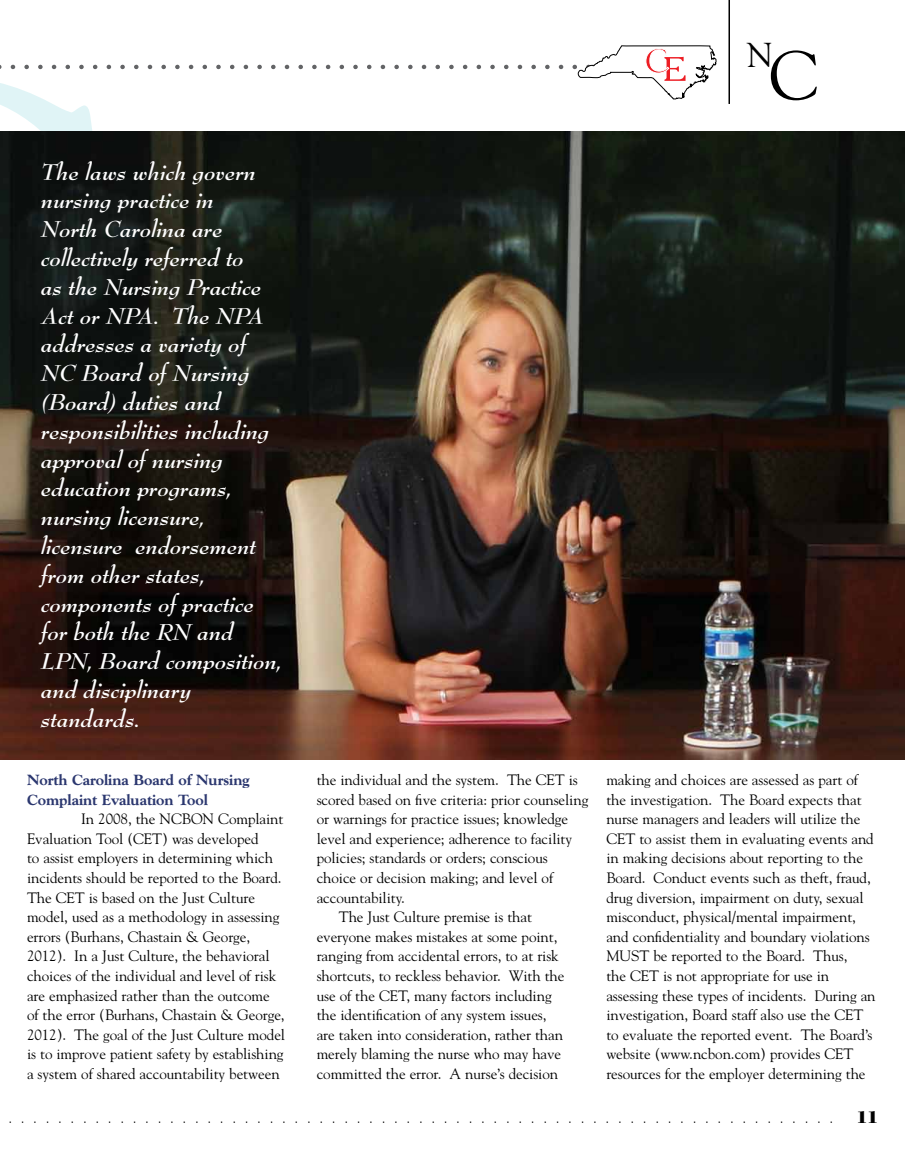
<style>
.page{position:relative;width:905px;height:1161px;background:#fff}
.page>*{position:absolute;margin:0;border:0;box-sizing:border-box;transform-origin:0 0}
.t1{font:36px "Goudy Old Style T";color:#000}
.t2{font:24px/28.8px "Bernhard Bld Itlic";letter-spacing:.01em;color:#fff}
.t3{font:700 18px "Bodoni Antiqua T";color:#000}
.t4{font:15px/19.6px "Goudy";letter-spacing:-.005em;color:#000}
.t5{font:300 15px "Humanist 521 BT";color:#000}
.t6{font:800 15px/19.6px "Goudy";letter-spacing:-.005em;color:#2b376f}
.s1{font-size:72px}
</style>
<div class="page">
<svg style="left:0;top:100px;width:92px;height:31px;fill:#e0f4f6"></svg>
<svg style="left:0;top:45px;width:716px;height:55px"></svg>
<hr style="left:728px;top:0;width:2px;height:104px;background:#000">
<img style="left:0;top:131px;width:904px;height:629px">
<p class="t2" style="left:40px;top:159px;width:242px">The laws which govern nursing practice in<br>North Carolina are collectively referred to<br>as the Nursing Practice<br>Act or NPA. The NPA addresses a variety of<br>NC Board of Nursing (Board) duties and responsibilities including approval of nursing education programs, nursing licensure, licensure endorsement from other states, components of practice for both the RN and<br>LPN, Board composition, and disciplinary standards.</p>
<p class="t6" style="left:27px;top:770px;width:224px">North Carolina Board of Nursing<br>Complaint Evaluation Tool</p>
<p class="t4" style="left:45px;top:809px;width:22px">I</p>
<p class="t4" style="left:27px;top:809px;width:259px;text-indent:59px">n 2008, the NCBON Complaint Evaluation Tool (CET ) was developed<br>to assist employers in determining which incidents should be reported to the Board.<br>The CET is based on the Just Culture model, used as a methodology in assessing errors (Burhans, Chastain &amp; George, 2012). In a Just Culture, the behavioral choices of the individual and level of risk are emphasized rather than the outcome of the error (Burhans, Chastain &amp; George, 2012). The goal of the Just Culture model is to improve patient safety by establishing a system of shared accountability between</p>
<h1 class="t1" style="left:746px;top:36px;width:74px">N<span class="s1">C</span></h1>
<p class="t4" style="left:316px;top:770px;width:263px">the individual and the system. The CET is</p>
<p class="t4" style="left:316px;top:789px;width:273px">scored based on five criteria: prior counseling</p>
<p class="t4" style="left:316px;top:809px;width:253px">or warnings for practice issues; knowledge</p>
<p class="t4" style="left:316px;top:828px;width:257px">level and experience; adherence to facility</p>
<p class="t4" style="left:316px;top:848px;width:232px">policies; standards or orders; conscious</p>
<p class="t4" style="left:316px;top:868px;width:238px">choice or decision making; and level of</p>
<p class="t4" style="left:316px;top:887px;width:90px">accountability.</p>
<p class="t4" style="left:339px;top:907px;width:195px">The Just Culture premise is that</p>
<p class="t4" style="left:316px;top:926px;width:242px">everyone makes mistakes at some point,</p>
<p class="t4" style="left:316px;top:946px;width:244px">ranging from accidental errors, to at risk</p>
<p class="t4" style="left:316px;top:966px;width:249px">shortcuts, to reckless behavior. With the</p>
<p class="t4" style="left:316px;top:985px;width:236px">use of the CET, many factors including</p>
<p class="t4" style="left:316px;top:1005px;width:231px">the identification of any system issues,</p>
<p class="t4" style="left:316px;top:1024px;width:248px">are taken into consideration, rather than</p>
<p class="t4" style="left:316px;top:1044px;width:246px">merely blaming the nurse who may have</p>
<p class="t4" style="left:316px;top:1064px;width:243px">committed the error. A nurse’s decision</p>
<p class="t4" style="left:606px;top:769px;width:271px">making and choices are assessed as part of the investigation. The Board expects that nurse managers and leaders will utilize the CET to assist them in evaluating events and in making decisions about reporting to the Board. Conduct events such as theft, fraud, drug diversion, impairment on duty, sexual misconduct, physical/mental impairment, and confidentiality and boundary violations MUST be reported to the Board. Thus,<br>the CET is not appropriate for use in assessing these types of incidents. During an investigation, Board staff also use the CET<br>to evaluate the reported event. The Board’s website (www.ncbon.com) provides CET resources for the employer determining the</p>
<p class="t5" style="left:8px;top:1109px;width:826px">. . . . . . . ............................................................</p>
<p class="t3" style="left:856px;top:1106px;width:23px">11</p>
</div>
